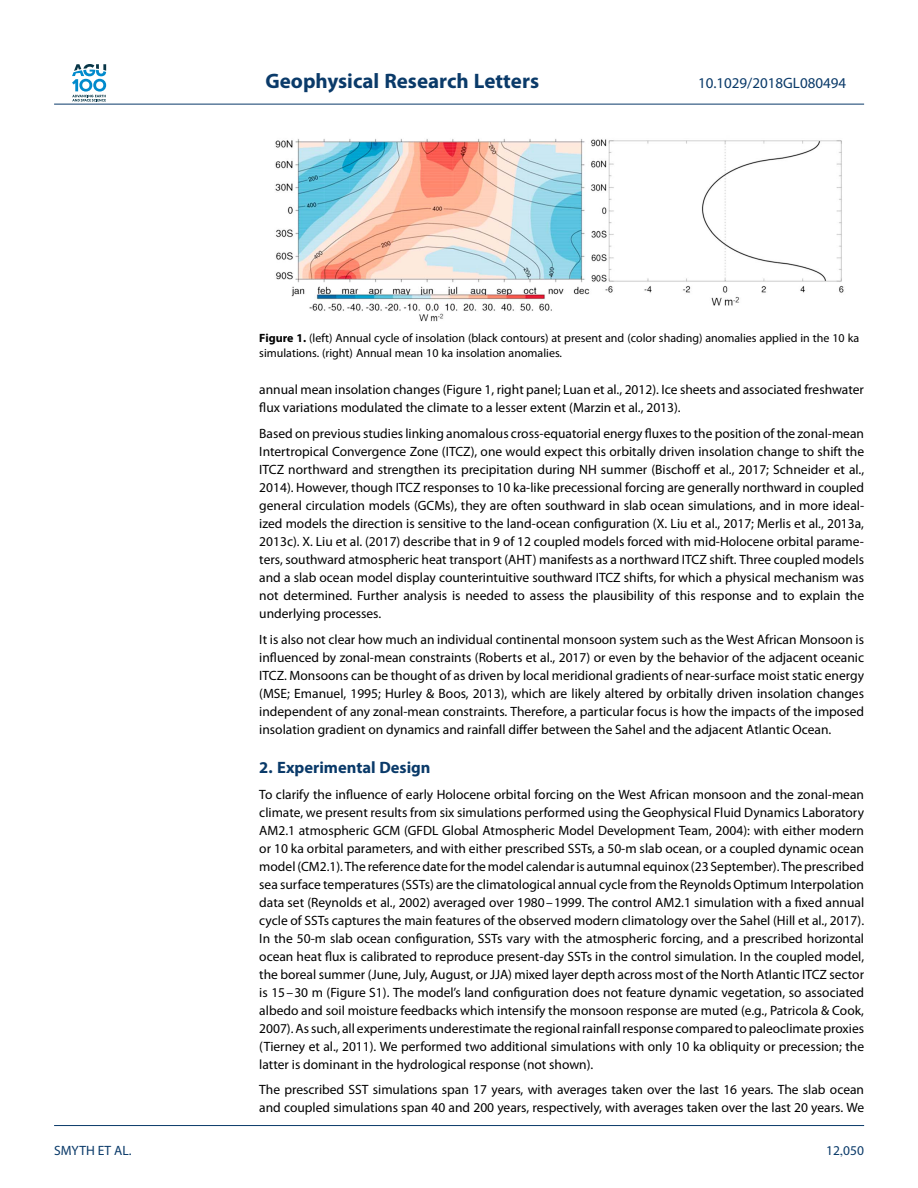
<style>
.page{position:relative;width:918px;height:1188px;background:#fff}
.page>*{position:absolute;margin:0;border:0;box-sizing:border-box;transform-origin:0 0}
.t1{font:700 21px "Myriad Pro";color:#0a3a69}
.t2{font:700 16.5px "Myriad Pro";color:#0a3a69}
.t3{font:15px "Myriad Pro";color:#0a3a69}
.t4{font:13.5px/18px "Myriad Pro";color:#000;text-align:justify}
.t5{font:13.5px "Myriad Pro";color:#0a3a69}
.t6{font:12px/15px "Myriad Pro";color:#000}
.s1{font-weight:700}
.s2{font-family:"STIX Math";font-style:italic}
</style>
<div class="page">
<svg style="left:72px;top:64px;width:34px;height:38px"></svg>
<hr style="left:54px;top:104px;width:810px;height:1px;background:#0a3a69">
<img style="left:275px;top:139px;width:569px;height:182px">
<hr style="left:54px;top:1125px;width:810px;height:1px;background:#0a3a69">
<h1 class="t1" style="left:265px;top:73px;width:275px">Geophysical Research Letters</h1>
<p class="t3" style="left:698px;top:77px;width:150px">10.1029/2018GL080494</p>
<p class="t6" style="left:259px;top:332px;width:602px"><span class="s1">Figure 1.</span> (left) Annual cycle of insolation (black contours) at present and (color shading) anomalies applied in the 10 ka simulations. (right) Annual mean 10 ka insolation anomalies.</p>
<p class="t4" style="left:259px;top:382px;width:606px">annual mean insolation changes (Figure 1, right panel; Luan et al., 2012). Ice sheets and associated freshwater flux variations modulated the climate to a lesser extent (Marzin et al., 2013).</p>
<p class="t4" style="left:259px;top:425px;width:606px">Based on previous studies linking anomalous cross-equatorial energy fluxes to the position of the zonal-mean Intertropical Convergence Zone (ITCZ), one would expect this orbitally driven insolation change to shift the ITCZ northward and strengthen its precipitation during NH summer (Bischoff et al., 2017; Schneider et al., 2014). However, though ITCZ responses to 10 ka-like precessional forcing are generally northward in coupled general circulation models (GCMs), they are often southward in slab ocean simulations, and in more ideal&shy;ized models the direction is sensitive to the land-ocean configuration (X. Liu et al., 2017; Merlis et al., 2013a, 2013c). X. Liu et al. (2017) describe that in 9 of 12 coupled models forced with mid-Holocene orbital parame&shy;ters, southward atmospheric heat transport (AHT) manifests as a northward ITCZ shift. Three coupled models and a slab ocean model display counterintuitive southward ITCZ shifts, for which a physical mechanism was not determined. Further analysis is needed to assess the plausibility of this response and to explain the underlying processes.</p>
<p class="t4" style="left:259px;top:631px;width:606px">It is also not clear how much an individual continental monsoon system such as the West African Monsoon is influenced by zonal-mean constraints (Roberts et al., 2017) or even by the behavior of the adjacent oceanic ITCZ. Monsoons can be thought of as driven by local meridional gradients of near-surface moist static energy (MSE; Emanuel, 1995; Hurley &amp; Boos, 2013), which are likely altered by orbitally driven insolation changes independent of any zonal-mean constraints. Therefore, a particular focus is how the impacts of the imposed insolation gradient on dynamics and rainfall differ between the Sahel and the adjacent Atlantic Ocean.</p>
<p class="t2" style="left:259px;top:761px;width:173px">2. Experimental Design</p>
<p class="t4" style="left:259px;top:786px;width:606px">To clarify the influence of early Holocene orbital forcing on the West African monsoon and the zonal-mean climate, we present results from six simulations performed using the Geophysical Fluid Dynamics Laboratory AM2.1 atmospheric GCM (GFDL Global Atmospheric Model Development Team, 2004): with either modern or 10 ka orbital parameters, and with either prescribed SSTs, a 50-m slab ocean, or a coupled dynamic ocean model (CM2.1). The reference datefor the model calendar is autumnal equinox (23 September). The prescribed sea surface temperatures (SSTs) are the climatological annual cycle from the Reynolds Optimum Interpolation data set (Reynolds et al., 2002) averaged over 1980–1999. The control AM2.1 simulation with a fixed annual cycle of SSTs captures the main features of the observed modern climatology over the Sahel (Hill et al., 2017).<br>In the 50-m slab ocean configuration, SSTs vary with the atmospheric forcing, and a prescribed horizontal ocean heat flux is calibrated to reproduce present-day SSTs in the control simulation. In the coupled model, the boreal summer (June, July, August, or JJA) mixed layer depth across most of the North Atlantic ITCZ sector is 15–30 m (Figure S1). The model’s land configuration does not feature dynamic vegetation, so associated albedo and soil moisture feedbacks which intensify the monsoon response are muted (e.g., Patricola &amp; Cook, 2007). As such, all experiments underestimate the regional rainfall response compared to paleoclimate proxies (Tierney et al., 2011). We performed two additional simulations with only 10 ka obliquity or precession; the latter is dominant in the hydrological response (not shown).</p>
<p class="t4" style="left:259px;top:1082px;width:606px">The prescribed SST simulations span 17 years, with averages taken over the last 16 years. The slab ocean and coupled simulations span 40 and 200 years, respectively, with averages taken over the last 20 years. We</p>
<p class="t5" style="left:54px;top:1145px;width:79px">SMYTH ET AL.</p>
<p class="t5" style="left:826px;top:1145px;width:39px">12<span class="s2">,</span>050</p>
</div>
